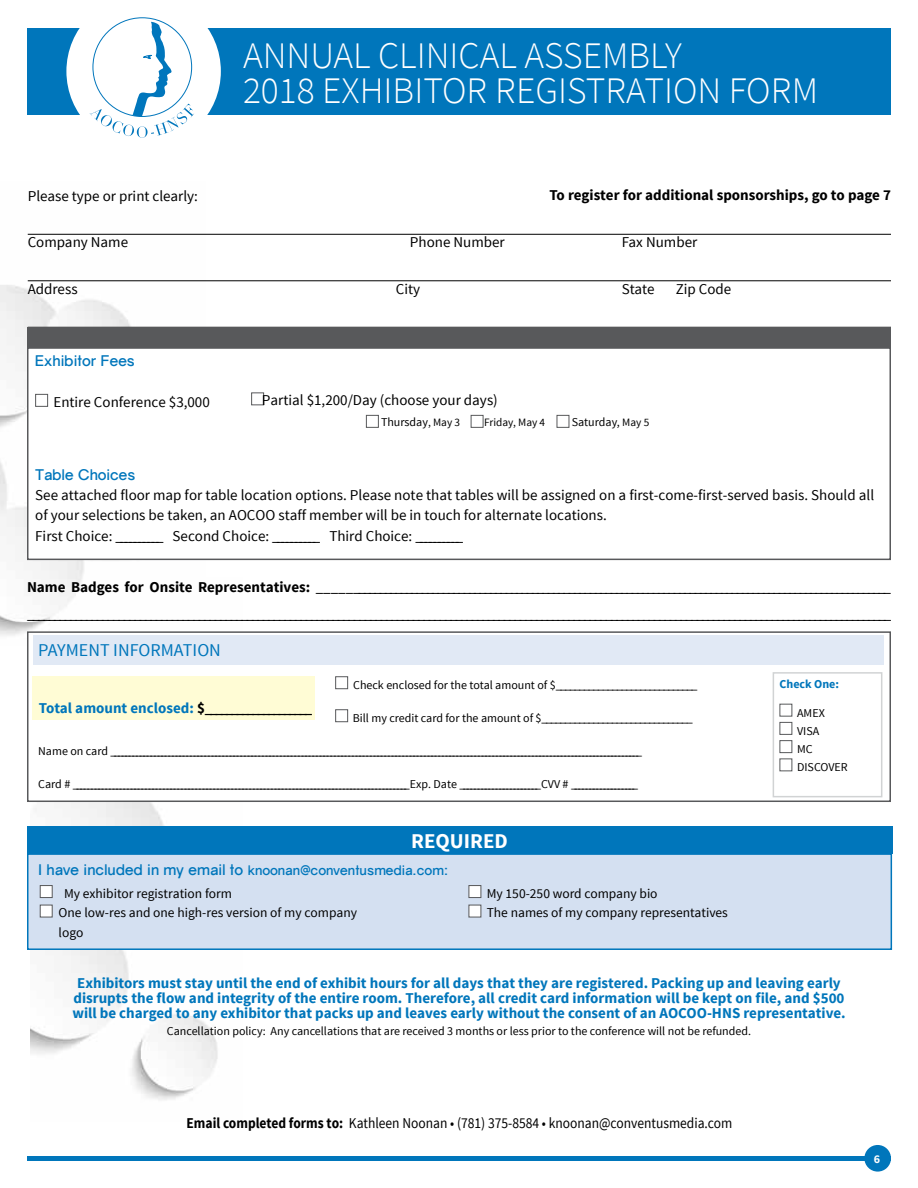
<style>
.page{position:relative;width:918px;height:1188px;background:#fff}
.page>*{position:absolute;margin:0;border:0;box-sizing:border-box;transform-origin:0 0}
.t1{font:300 37.5px/34.5px "Source Sans Pro";color:#fff}
.t2{font:700 21px "Source Sans Pro";color:#fff}
.t3{font:18px "Source Sans Pro";color:#0076bb}
.t4{font:15px/20.4px "Source Sans Pro";color:#000}
.t5{font:700 15px/15px "Source Sans Pro";color:#0076bb;text-align:center}
.t6{font:700 15px "Source Sans Pro";color:#000}
.t7{font:15px "Source Sans Pro";color:#000;scale:.9 1}
.t8{font:700 15px "Gravity";color:#0076bb}
.t9{font:13.5px/19.5px "Source Sans Pro";color:#000}
.t10{font:700 13.5px "Gravity";letter-spacing:-.005em;color:#0076bb}
.t11{font:12px/18.3px "Source Sans Pro";color:#000}
.t12{font:700 12px "Source Sans Pro";color:#0076bb}
.t13{font:700 12px "Source Sans Pro";color:#fff}
.t14{font:11.25px "Source Sans Pro";color:#000}
.s1{font-size:11.25px}
.s2{font-weight:700}
.s3{color:#0076bb}
.s4{font-size:15px}
</style>
<div class="page">
<img style="left:30px;top:802px;width:212px;height:298px">
<div style="left:27px;top:1156px;width:864px;height:5px;background:#0076bb"></div>
<div style="left:864px;top:1145px;width:27px;height:27px;background:#0076bb;border-radius:50%"></div>
<div style="left:27px;top:28px;width:864px;height:86px;background:#0076bb"></div>
<svg style="left:66px;top:17px;width:155px;height:121px"></svg>
<img style="left:0;top:233px;width:205px;height:403px">
<hr style="left:28px;top:234px;width:863px;height:1px;background:#000">
<hr style="left:28px;top:280px;width:863px;height:1px;background:#000">
<div style="left:28px;top:348px;width:862px;height:211px;background:#fff"></div>
<div style="left:35px;top:394px;width:13px;height:13px;background:#fff;border:1px solid #58595b"></div>
<div style="left:251px;top:392px;width:13px;height:13px;background:#fff;border:1px solid #58595b"></div>
<div style="left:366px;top:415px;width:13px;height:13px;background:#fff;border:1px solid #58595b"></div>
<div style="left:471px;top:415px;width:12px;height:13px;background:#fff;border:1px solid #58595b"></div>
<div style="left:557px;top:415px;width:12px;height:13px;background:#fff;border:1px solid #58595b"></div>
<div style="left:27px;top:347px;width:864px;height:213px;border:2px solid #58595b"></div>
<div style="left:27px;top:327px;width:864px;height:21px;background:#58595b"></div>
<div style="left:28px;top:854px;width:863px;height:95px;background:#d4e0f1"></div>
<div style="left:27px;top:853px;width:865px;height:97px;border:2px solid #0076bb"></div>
<div style="left:27px;top:827px;width:865px;height:27px;background:#0076bb"></div>
<div style="left:40px;top:885px;width:13px;height:13px;background:#fff;border:1px solid #58595b"></div>
<div style="left:40px;top:905px;width:13px;height:12px;background:#fff;border:1px solid #58595b"></div>
<div style="left:469px;top:885px;width:12px;height:13px;background:#fff;border:1px solid #58595b"></div>
<div style="left:469px;top:905px;width:12px;height:12px;background:#fff"></div>
<div style="left:28px;top:632px;width:862px;height:169px;background:#fff"></div>
<div style="left:34px;top:635px;width:850px;height:30px;background:#e1e9f5"></div>
<div style="left:335px;top:676px;width:13px;height:13px;background:#fff;border:1px solid #58595b"></div>
<div style="left:335px;top:709px;width:13px;height:13px;background:#fff;border:1px solid #58595b"></div>
<div style="left:27px;top:631px;width:864px;height:171px;border:2px solid #58595b"></div>
<div style="left:780px;top:704px;width:12px;height:13px;background:#fff;border:1px solid #58595b"></div>
<div style="left:780px;top:722px;width:12px;height:13px;background:#fff;border:1px solid #58595b"></div>
<div style="left:780px;top:740px;width:12px;height:13px;background:#fff;border:1px solid #58595b"></div>
<div style="left:773px;top:672px;width:109px;height:125px;border:2px solid #d1d3d4"></div>
<div style="left:32px;top:676px;width:283px;height:44px;background:#fffcd5"></div>
<h1 class="t1" style="left:243px;top:39px;width:577px">ANNUAL CLINICAL ASSEMBLY<br>2018 EXHIBITOR REGISTRATION FORM</h1>
<p class="t6" style="left:549px;top:186px;width:343px">To register for additional sponsorships, go to page 7</p>
<p class="t4" style="left:28px;top:186px;width:172px">Please type or print clearly:</p>
<p class="t4" style="left:28px;top:232px;width:102px">Company Name</p>
<p class="t4" style="left:410px;top:232px;width:96px">Phone Number</p>
<p class="t4" style="left:622px;top:232px;width:77px">Fax Number</p>
<p class="t4" style="left:28px;top:279px;width:51px">Address</p>
<p class="t4" style="left:396px;top:279px;width:26px">City</p>
<p class="t4" style="left:622px;top:279px;width:34px">State</p>
<p class="t4" style="left:676px;top:279px;width:57px">Zip Code</p>
<p class="t8" style="left:35px;top:352px;width:101px">Exhibitor Fees</p>
<p class="t4" style="left:53px;top:392px;width:158px">Entire Conference $3,000</p>
<p class="t4" style="left:262px;top:390px;width:237px">Partial $1,200/Day (choose your days)</p>
<p class="t11" style="left:381px;top:413px;width:81px">Thursday<span class="s1">, May 3</span></p>
<p class="t14" style="left:484px;top:416px;width:62px">Friday, May 4</p>
<p class="t11" style="left:572px;top:413px;width:79px">Saturday, <span class="s1">May 5</span></p>
<p class="t8" style="left:35px;top:466px;width:102px">Table Choices</p>
<p class="t4" style="left:35px;top:485px;width:840px">See attached floor map for table location options. Please note that tables will be assigned on a first-come-first-served basis. Should all of your selections be taken, an AOCOO staff member will be in touch for alternate locations.<br>First Choice: __________ Second Choice: __________ Third Choice: __________</p>
<p class="t4" style="left:27px;top:574px;width:866px;line-height:27px"><span class="s2">Name Badges for Onsite Representatives:</span> ___________________________________________________________________________________________________________ _________________________________________________________________________________________________________________________________________________________________</p>
<p class="t3" style="left:38px;top:639px;width:184px">PAYMENT INFORMATION</p>
<p class="t11" style="left:353px;top:676px;width:346px">Check enclosed for the total amount of $______________________________</p>
<p class="t11" style="left:353px;top:709px;width:341px">Bill my credit card for the amount of $________________________________</p>
<p class="t11" style="left:38px;top:742px;width:605px">N a m e o n c a r d ___________________________________________________________________________________________________________________________________________________</p>
<p class="t11" style="left:38px;top:775px;width:601px">C a r d # _____________________________________________________________________________________________E x p . D a t e ______________________C V V # __________________</p>
<p class="t6" style="left:39px;top:698px;width:275px"><span class="s3">Total amount enclosed:</span> $____________________</p>
<h2 class="t2" style="left:411px;top:828px;width:98px">REQUIRED</h2>
<p class="t10" style="left:38px;top:862px;width:411px"><span class="s4">I have included in my email to</span> knoonan@conventusmedia.com:</p>
<p class="t12" style="left:780px;top:676px;width:61px">Check One:</p>
<p class="t11" style="left:797px;top:704px;width:52px">AMEX<br>VISA<br>MC<br>DISCOVER</p>
<p class="t9" style="left:59px;top:884px;width:300px;text-indent:5px">My exhibitor registration form<br>One low-res and one high-res version of my company logo</p>
<p class="t9" style="left:487px;top:884px;width:243px">My 150-250 word company bio<br>The names of my company representatives</p>
<p class="t5" style="left:72px;top:976px;width:775px">Exhibitors must stay until the end of exhibit hours for all days that they are registered. Packing up and leaving early disrupts the flow and integrity of the entire room. Therefore, all credit card information will be kept on file, and $500 will be charged to any exhibitor that packs up and leaves early without the consent of an AOCOO-HNS representative.</p>
<p class="t11" style="left:167px;top:1022px;width:586px">Cancellation policy: Any cancellations that are received 3 months or less prior to the conference will not be refunded.</p>
<p class="t7" style="left:186px;top:1114px;width:608px"><span class="s2">Email completed forms to:</span> Kathleen Noonan • (781) 375-8584 • knoonan@conventusmedia.com</p>
<p class="t13" style="left:874px;top:1151px;width:8px">6</p>
</div>
